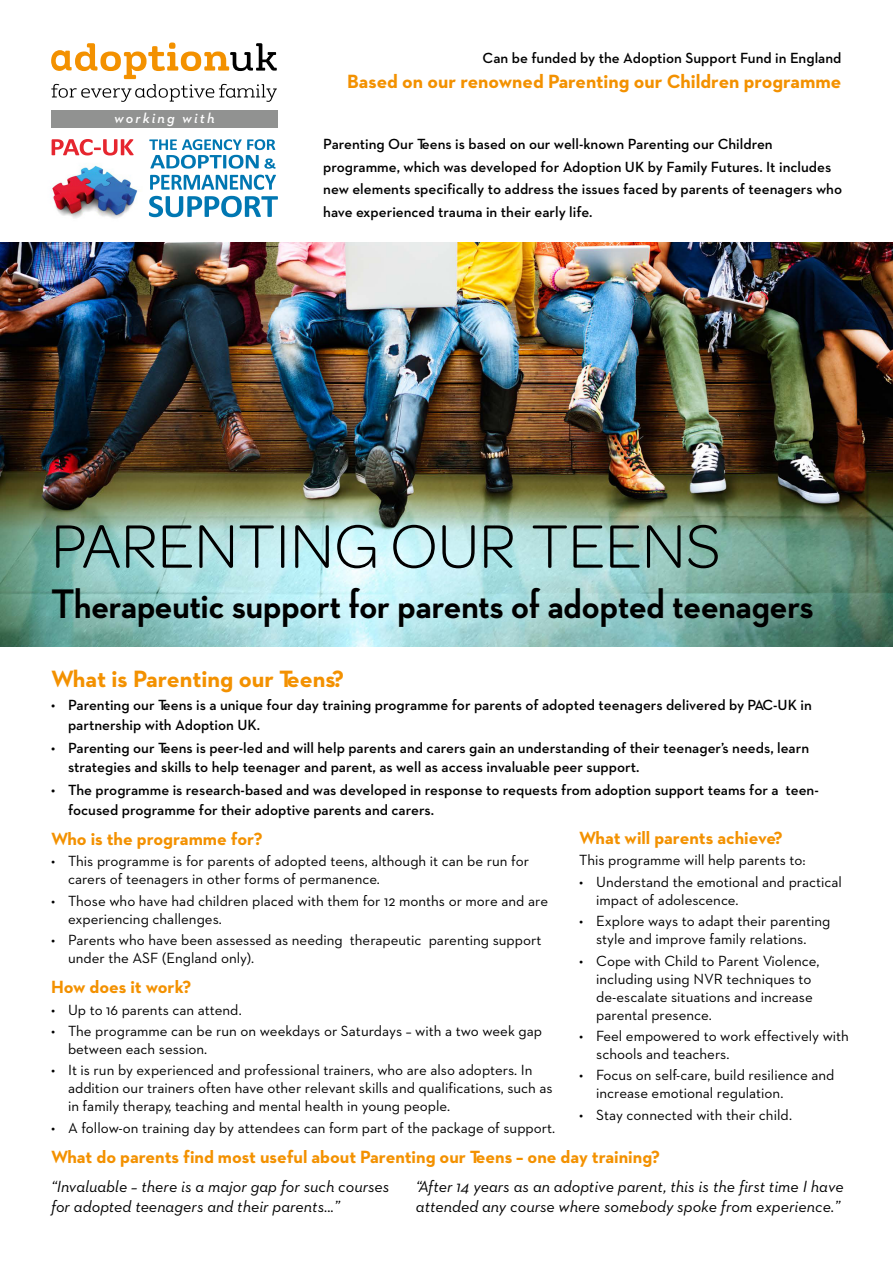
<style>
.page{position:relative;width:893px;height:1263px;background:#fff}
.page>*{position:absolute;margin:0;border:0;box-sizing:border-box;transform-origin:0 0}
.t1{font:300 65.25px "Omnes";color:#000}
.t2{font:700 42px "Neutraface 2 Display";color:#000}
.t3{font:700 24px "Neutraface 2 Text";color:#f39100}
.t4{font:700 19.5px "Neutraface 2 Text";color:#f39100}
.t5{font:700 18px "Neutraface 2 Text";color:#f39100}
.t6{font:italic 16.5px/19.8px "Neutraface 2 Text";color:#000}
.t7{font:15px/18px "Neutraface 2 Text";color:#000}
.t8{font:600 15px/19.5px "Neutraface 2 Text";color:#000}
.t9{font:italic 600 14.4px "Neutraface 2 Text";letter-spacing:.15em;color:#fff}
</style>
<div class="page">
<img style="left:0;top:242px;width:893px;height:404px">
<svg style="left:51px;top:43px;width:226px;height:59px"></svg>
<div style="left:51px;top:111px;width:226px;height:17px;background:#919291"></div>
<img style="left:50px;top:165px;width:88px;height:53px">
<svg style="left:52px;top:139px;width:82px;height:16px"></svg>
<svg style="left:149px;top:139px;width:127px;height:30px"></svg>
<svg style="left:150px;top:175px;width:126px;height:15px"></svg>
<svg style="left:149px;top:196px;width:129px;height:21px"></svg>
<p class="t8" style="left:483px;top:48px;width:361px">Can be funded by the Adoption Support Fund in England</p>
<p class="t9" style="left:114px;top:109px;width:102px">working with</p>
<h3 class="t4" style="left:347px;top:68px;width:496px">Based on our renowned Parenting our Children programme</h3>
<p class="t8" style="left:323px;top:133px;width:520px;line-height:22.5px">Parenting Our Teens is based on our well-known Parenting our Children programme, which was developed for Adoption UK by Family Futures. It includes new elements specifically to address the issues faced by parents of teenagers who have experienced trauma in their early life.</p>
<h1 class="t1" style="left:51px;top:503px;width:671px">PARENTING OUR TEENS</h1>
<h2 class="t2" style="left:51px;top:580px;width:764px">Therapeutic support for parents of adopted teenagers</h2>
<h3 class="t3" style="left:51px;top:664px;width:295px">What is Parenting our Teens?</h3>
<p class="t8" style="left:68px;top:695px;width:745px;text-indent:-17px">• Parenting our Teens is a unique four day training programme for parents of adopted teenagers delivered by PAC-UK in partnership with Adoption UK.</p>
<p class="t8" style="left:68px;top:738px;width:743px;text-indent:-17px">• Parenting our Teens is peer-led and will help parents and carers gain an understanding of their teenager’s needs, learn strategies and skills to help teenager and parent, as well as access invaluable peer support.</p>
<p class="t8" style="left:68px;top:780px;width:752px;text-indent:-17px">• The programme is research-based and was developed in response to requests from adoption support teams for a teen&shy;focused programme for their adoptive parents and carers.</p>
<p class="t5" style="left:51px;top:827px;width:213px">Who is the programme for?</p>
<p class="t7" style="left:68px;top:852px;width:462px;text-indent:-17px">• This programme is for parents of adopted teens, although it can be run for carers of teenagers in other forms of permanence.</p>
<p class="t7" style="left:68px;top:891px;width:482px;text-indent:-17px">• Those who have had children placed with them for 12 months or more and are experiencing challenges.</p>
<p class="t7" style="left:68px;top:931px;width:475px;text-indent:-17px">• Parents who have been assessed as needing therapeutic parenting support under the ASF (England only).</p>
<p class="t5" style="left:51px;top:975px;width:142px">How does it work?</p>
<p class="t7" style="left:51px;top:1000px;width:192px">• Up to 16 parents can attend.</p>
<p class="t7" style="left:68px;top:1021px;width:476px;text-indent:-17px">• The programme can be run on weekdays or Saturdays – with a two week gap between each session.</p>
<p class="t7" style="left:68px;top:1061px;width:486px;text-indent:-17px">• It is run by experienced and professional trainers, who are also adopters. In addition our trainers often have other relevant skills and qualifications, such as in family therapy, teaching and mental health in young people.</p>
<p class="t7" style="left:51px;top:1118px;width:506px">• A follow-on training day by attendees can form part of the package of support.</p>
<p class="t5" style="left:51px;top:1145px;width:611px">What do parents find most useful about Parenting our Teens – one day training?</p>
<p class="t5" style="left:579px;top:826px;width:205px">What will parents achieve?</p>
<p class="t7" style="left:579px;top:851px;width:228px">This programme will help parents to:</p>
<p class="t7" style="left:596px;top:872px;width:247px;text-indent:-17px">• Understand the emotional and practical impact of adolescence.</p>
<p class="t7" style="left:579px;top:912px;width:253px;text-align:center">• Explore ways to adapt their parenting style and improve family relations.</p>
<p class="t7" style="left:596px;top:951px;width:225px;text-indent:-17px">• Cope with Child to Parent Violence, including using NVR techniques to de-escalate situations and increase parental presence.</p>
<p class="t7" style="left:596px;top:1027px;width:254px;text-indent:-17px">• Feel empowered to work effectively with schools and teachers.</p>
<p class="t7" style="left:596px;top:1066px;width:240px;text-indent:-17px">• Focus on self-care, build resilience and increase emotional regulation.</p>
<p class="t7" style="left:579px;top:1105px;width:214px">• Stay connected with their child.</p>
<p class="t6" style="left:51px;top:1176px;width:340px">“Invaluable – there is a major gap for such courses for adopted teenagers and their parents...”</p>
<p class="t6" style="left:416px;top:1176px;width:429px">“After 14 years as an adoptive parent, this is the first time I have attended any course where somebody spoke from experience.”</p>
</div>
